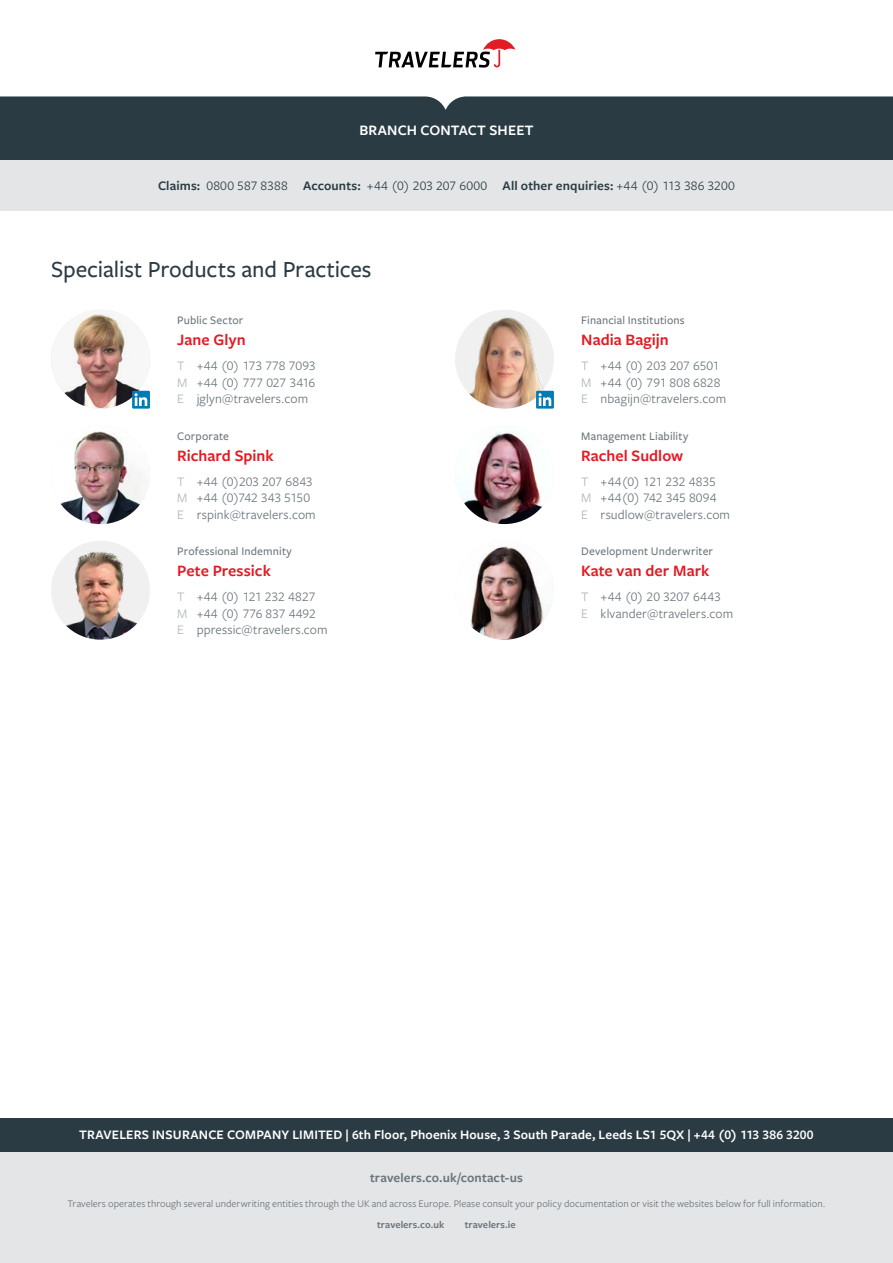
<style>
.page{position:relative;width:893px;height:1263px;background:#fff}
.page>*{position:absolute;margin:0;border:0;box-sizing:border-box;transform-origin:0 0}
.t1{font:500 24px "Freight Sans Pro";letter-spacing:-.005em;color:#2a3b44}
.t2{font:600 16.5px "Freight Sans Pro";color:#e31b23}
.t3{font:600 15px "Freight Sans Pro";letter-spacing:.01em;color:#fff}
.t4{font:13.5px/16.5px "Freight Sans Pro";letter-spacing:.005em;color:#6a747b}
.t5{font:600 13.5px "Freight Sans Pro";letter-spacing:.01em;color:#fff}
.t6{font:13.5px "Freight Sans Pro";letter-spacing:.005em;color:#2a3b44}
.t7{font:600 13.5px "Freight Sans Pro";letter-spacing:.01em;color:#6a747b}
.t8{font:500 12px "Freight Sans Pro";letter-spacing:.015em;color:#6a747b}
.t9{font:10.5px "Freight Sans Pro";letter-spacing:.005em;color:#6a747b}
.t10{font:600 10.5px "Freight Sans Pro";letter-spacing:.005em;color:#6a747b}
.s1{font-weight:600}
.s2{color:#b0b7bb}
</style>
<div class="page">
<div style="left:0;top:94px;width:893px;height:66px;background:#2a3b44"></div>
<div style="left:0;top:160px;width:893px;height:51px;background:#e4e5e6"></div>
<svg style="left:0;top:49px;width:893px;height:61px"></svg>
<svg style="left:375px;top:39px;width:140px;height:29px"></svg>
<div style="left:0;top:1151px;width:893px;height:112px;background:#e4e5e6"></div>
<div style="left:0;top:1118px;width:893px;height:33px;background:#2a3b44"></div>
<img style="left:455px;top:425px;width:99px;height:99px;border-radius:49px">
<img style="left:455px;top:310px;width:99px;height:99px;border-radius:49px">
<img style="left:51px;top:541px;width:99px;height:99px;border-radius:49px">
<img style="left:455px;top:541px;width:99px;height:99px;border-radius:49px">
<img style="left:51px;top:310px;width:99px;height:99px;border-radius:49px">
<div style="left:536px;top:391px;width:18px;height:18px;background:#007bb6"></div>
<svg style="left:538px;top:393px;width:13px;height:13px"></svg>
<svg style="left:132px;top:391px;width:18px;height:18px"></svg>
<svg style="left:135px;top:393px;width:12px;height:13px"></svg>
<img style="left:51px;top:425px;width:99px;height:99px;border-radius:49px">
<p class="t3" style="left:360px;top:120px;width:175px">BRANCH CONTACT SHEET</p>
<p class="t6" style="left:158px;top:177px;width:578px"><span class="s1">Claims:</span> 0800 587 8388 <span class="s1">Accounts:</span> +44 (0) 203 207 6000 <span class="s1">All other enquiries:</span> +44 (0) 113 386 3200</p>
<h1 class="t1" style="left:51px;top:253px;width:322px">Specialist Products and Practices</h1>
<p class="t8" style="left:177px;top:312px;width:68px">Public Sector</p>
<p class="t2" style="left:177px;top:328px;width:70px">Jane Glyn</p>
<p class="t4" style="left:177px;top:357px;width:140px;text-align:justify"><span class="s2">T</span> +44 (0) 173 778 7093<br><span class="s2">M</span> +44 (0) 777 027 3416<br><span class="s2">E</span> jglyn@travelers.com</p>
<p class="t8" style="left:177px;top:428px;width:53px">Corporate</p>
<p class="t2" style="left:177px;top:444px;width:98px">Richard Spink</p>
<p class="t4" style="left:177px;top:472px;width:140px"><span class="s2">T</span> +44 (0)203 207 6843<br><span class="s2">M</span> +44 (0)742 343 5150<br><span class="s2">E</span> rspink@travelers.com</p>
<p class="t8" style="left:177px;top:543px;width:116px">Professional Indemnity</p>
<p class="t2" style="left:177px;top:559px;width:95px">Pete Pressick</p>
<p class="t4" style="left:177px;top:588px;width:152px"><span class="s2">T</span> +44 (0) 121 232 4827<br><span class="s2">M</span> +44 (0) 776 837 4492<br><span class="s2">E</span> ppressic@travelers.com</p>
<p class="t8" style="left:581px;top:312px;width:105px">Financial Institutions</p>
<p class="t2" style="left:581px;top:328px;width:89px">Nadia Bagijn</p>
<p class="t4" style="left:581px;top:357px;width:146px"><span class="s2">T</span> +44 (0) 203 207 6501<br><span class="s2">M</span> +44 (0) 791 808 6828<br><span class="s2">E</span> nbagijn@travelers.com</p>
<p class="t8" style="left:581px;top:428px;width:109px">Management Liability</p>
<p class="t2" style="left:581px;top:444px;width:104px">Rachel Sudlow</p>
<p class="t4" style="left:581px;top:472px;width:150px"><span class="s2">T</span> +44(0) 121 232 4835<br><span class="s2">M</span> +44(0) 742 345 8094<br><span class="s2">E</span> rsudlow@travelers.com</p>
<p class="t8" style="left:581px;top:543px;width:134px">Development Underwriter</p>
<p class="t2" style="left:581px;top:559px;width:130px">Kate van der Mark</p>
<p class="t4" style="left:581px;top:588px;width:154px"><span class="s2">T</span> +44 (0) 20 3207 6443<br><span class="s2">E</span> klvander@travelers.com</p>
<p class="t5" style="left:79px;top:1126px;width:736px">TRAVELERS INSURANCE COMPANY LIMITED | 6th Floor, Phoenix House, 3 South Parade, Leeds LS1 5QX | +44 (0) 113 386 3200</p>
<p class="t7" style="left:370px;top:1169px;width:154px">travelers.co.uk/contact-us</p>
<p class="t9" style="left:68px;top:1197px;width:759px">Travelers operates through several underwriting entities through the UK and across Europe. Please consult your policy documentation or visit the websites below for full information.</p>
<p class="t10" style="left:377px;top:1217px;width:69px">travelers.co.uk</p>
<p class="t10" style="left:465px;top:1217px;width:52px">travelers.ie</p>
</div>
